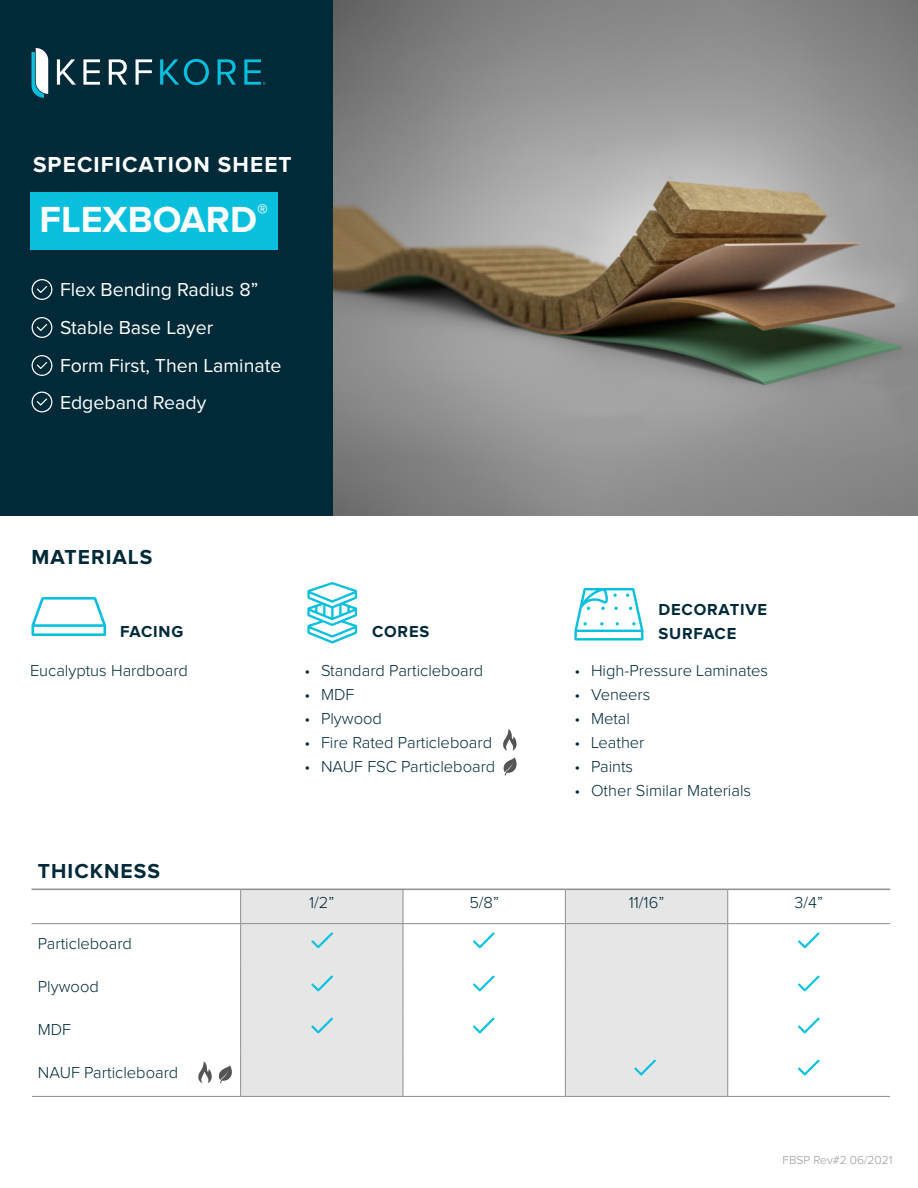
<style>
.page{position:relative;width:918px;height:1188px;background:#fff}
.page>*{position:absolute;margin:0;border:0;box-sizing:border-box;transform-origin:0 0}
.t1{font:700 37.65px "Proxima Nova";color:#fff}
.t2{font:700 22.5px "Proxima Nova";letter-spacing:.05em;color:#fff}
.Section_Heading{font:700 21px "Proxima Nova";letter-spacing:.05em;color:#012a39}
.t3{font:19.5px "Proxima Nova";color:#fff}
.t4{font:300 16.5px "Proxima Nova";color:#012a39}
.t5{font:700 16.5px "Proxima Nova";letter-spacing:.05em;color:#012a39}
.t6{font:300 12px "Proxima Nova";color:#999}
</style>
<div class="page">
<img style="left:333px;top:0;width:585px;height:516px">
<div style="left:0;top:0;width:333px;height:516px;background:#012a39"></div>
<svg style="left:241px;top:890px;width:486px;height:206px;fill:#e6e6e6"></svg>
<hr style="left:240px;top:890px;width:1px;height:33px;background:#8f8f8f">
<hr style="left:403px;top:890px;width:1px;height:33px;background:#8f8f8f">
<hr style="left:565px;top:890px;width:1px;height:33px;background:#8f8f8f">
<hr style="left:727px;top:890px;width:1px;height:33px;background:#8f8f8f">
<hr style="left:32px;top:923px;width:209px;height:1px;background:#8f8f8f">
<hr style="left:241px;top:923px;width:162px;height:1px;background:#8f8f8f">
<hr style="left:240px;top:924px;width:1px;height:43px;background:#8f8f8f">
<hr style="left:403px;top:923px;width:162px;height:1px;background:#8f8f8f">
<hr style="left:403px;top:924px;width:1px;height:43px;background:#8f8f8f">
<hr style="left:565px;top:923px;width:163px;height:1px;background:#8f8f8f">
<hr style="left:565px;top:924px;width:1px;height:43px;background:#8f8f8f">
<hr style="left:728px;top:923px;width:162px;height:1px;background:#8f8f8f">
<hr style="left:727px;top:924px;width:1px;height:43px;background:#8f8f8f">
<hr style="left:240px;top:967px;width:1px;height:43px;background:#8f8f8f">
<hr style="left:403px;top:967px;width:1px;height:43px;background:#8f8f8f">
<hr style="left:565px;top:967px;width:1px;height:43px;background:#8f8f8f">
<hr style="left:727px;top:967px;width:1px;height:43px;background:#8f8f8f">
<hr style="left:240px;top:1010px;width:1px;height:43px;background:#8f8f8f">
<hr style="left:403px;top:1010px;width:1px;height:43px;background:#8f8f8f">
<hr style="left:565px;top:1010px;width:1px;height:43px;background:#8f8f8f">
<hr style="left:727px;top:1010px;width:1px;height:43px;background:#8f8f8f">
<hr style="left:240px;top:1053px;width:1px;height:43px;background:#8f8f8f">
<hr style="left:403px;top:1053px;width:1px;height:43px;background:#8f8f8f">
<hr style="left:565px;top:1053px;width:1px;height:43px;background:#8f8f8f">
<hr style="left:727px;top:1053px;width:1px;height:43px;background:#8f8f8f">
<hr style="left:32px;top:1096px;width:209px;height:1px;background:#8f8f8f">
<hr style="left:241px;top:1096px;width:162px;height:1px;background:#8f8f8f">
<hr style="left:403px;top:1096px;width:162px;height:1px;background:#8f8f8f">
<hr style="left:565px;top:1096px;width:163px;height:1px;background:#8f8f8f">
<hr style="left:32px;top:889px;width:209px;height:1px;background:#8f8f8f">
<hr style="left:241px;top:889px;width:162px;height:1px;background:#8f8f8f">
<hr style="left:403px;top:889px;width:162px;height:1px;background:#8f8f8f">
<hr style="left:565px;top:889px;width:163px;height:1px;background:#8f8f8f">
<hr style="left:728px;top:889px;width:162px;height:1px;background:#8f8f8f">
<hr style="left:728px;top:1096px;width:162px;height:1px;background:#8f8f8f">
<svg style="left:311px;top:932px;width:22px;height:16px"></svg>
<svg style="left:634px;top:1060px;width:22px;height:16px"></svg>
<svg style="left:798px;top:1018px;width:22px;height:16px"></svg>
<svg style="left:473px;top:1018px;width:22px;height:16px"></svg>
<svg style="left:311px;top:1018px;width:22px;height:16px"></svg>
<svg style="left:311px;top:975px;width:22px;height:16px"></svg>
<svg style="left:798px;top:975px;width:22px;height:16px"></svg>
<svg style="left:473px;top:975px;width:22px;height:16px"></svg>
<svg style="left:798px;top:932px;width:22px;height:16px"></svg>
<svg style="left:473px;top:932px;width:22px;height:16px"></svg>
<svg style="left:798px;top:1060px;width:22px;height:16px"></svg>
<svg style="left:198px;top:1061px;width:34px;height:23px"></svg>
<svg style="left:574px;top:588px;width:69px;height:52px"></svg>
<svg style="left:32px;top:597px;width:74px;height:39px"></svg>
<svg style="left:307px;top:582px;width:50px;height:62px"></svg>
<svg style="left:503px;top:729px;width:14px;height:22px"></svg>
<svg style="left:503px;top:758px;width:14px;height:18px"></svg>
<svg style="left:57px;top:59px;width:19px;height:26px"></svg>
<svg style="left:83px;top:59px;width:17px;height:26px"></svg>
<svg style="left:109px;top:59px;width:18px;height:26px"></svg>
<svg style="left:136px;top:59px;width:16px;height:26px"></svg>
<svg style="left:160px;top:59px;width:49px;height:26px"></svg>
<svg style="left:218px;top:59px;width:18px;height:26px"></svg>
<svg style="left:32px;top:48px;width:16px;height:50px"></svg>
<svg style="left:244px;top:59px;width:21px;height:26px"></svg>
<div style="left:30px;top:192px;width:248px;height:57px;background:#08c0de"></div>
<svg style="left:32px;top:279px;width:20px;height:21px"></svg>
<svg style="left:32px;top:355px;width:20px;height:21px"></svg>
<svg style="left:32px;top:317px;width:20px;height:21px"></svg>
<svg style="left:32px;top:392px;width:20px;height:20px"></svg>
<p class="t2" style="left:33px;top:152px;width:260px">SPECIFICATION SHEET</p>
<p class="t1" style="left:40px;top:197px;width:230px">FLEXBOARD<sup>®</sup></p>
<p class="t3" style="left:60px;top:279px;width:200px">Flex Bending Radius 8”</p>
<p class="t3" style="left:60px;top:316px;width:155px">Stable Base Layer</p>
<p class="t3" style="left:60px;top:354px;width:223px">Form First, Then Laminate</p>
<p class="t3" style="left:60px;top:391px;width:148px">Edgeband Ready</p>
<p class="Section_Heading" style="left:32px;top:545px;width:123px">MATERIALS</p>
<p class="t5" style="left:658px;top:600px;width:110px">DECORATIVE</p>
<p class="t5" style="left:120px;top:622px;width:65px">FACING</p>
<p class="t5" style="left:658px;top:624px;width:79px">SURFACE</p>
<p class="t4" style="left:304px;top:663px;width:180px">• Standard Particleboard</p>
<p class="t4" style="left:304px;top:687px;width:51px">• MDF</p>
<p class="t4" style="left:304px;top:711px;width:79px">• Plywood</p>
<p class="t4" style="left:304px;top:735px;width:189px">• Fire Rated Particleboard</p>
<p class="t4" style="left:304px;top:759px;width:192px">• NAUF FSC Particleboard</p>
<p class="t5" style="left:372px;top:622px;width:59px">CORES</p>
<p class="t4" style="left:30px;top:663px;width:160px">Eucalyptus Hardboard</p>
<p class="t4" style="left:574px;top:663px;width:195px">• High-Pressure Laminates</p>
<p class="t4" style="left:574px;top:687px;width:77px">• Veneers</p>
<p class="t4" style="left:574px;top:711px;width:57px">• Metal</p>
<p class="t4" style="left:574px;top:735px;width:72px">• Leather</p>
<p class="t4" style="left:574px;top:759px;width:60px">• Paints</p>
<p class="t4" style="left:574px;top:783px;width:178px">• Other Similar Materials</p>
<p class="Section_Heading" style="left:38px;top:859px;width:124px">THICKNESS</p>
<p class="t4" style="left:38px;top:936px;width:96px">Particleboard</p>
<p class="t4" style="left:38px;top:979px;width:63px">Plywood</p>
<p class="t4" style="left:38px;top:1022px;width:35px">MDF</p>
<p class="t4" style="left:38px;top:1065px;width:142px">NAUF Particleboard</p>
<p class="t4" style="left:309px;top:895px;width:27px">1/2”</p>
<p class="t4" style="left:469px;top:895px;width:31px">5/8”</p>
<p class="t4" style="left:629px;top:895px;width:37px">11/16”</p>
<p class="t4" style="left:795px;top:895px;width:30px">3/4”</p>
<p class="t6" style="left:783px;top:1155px;width:111px">FBSP Rev#2 06/2021</p>
</div>
